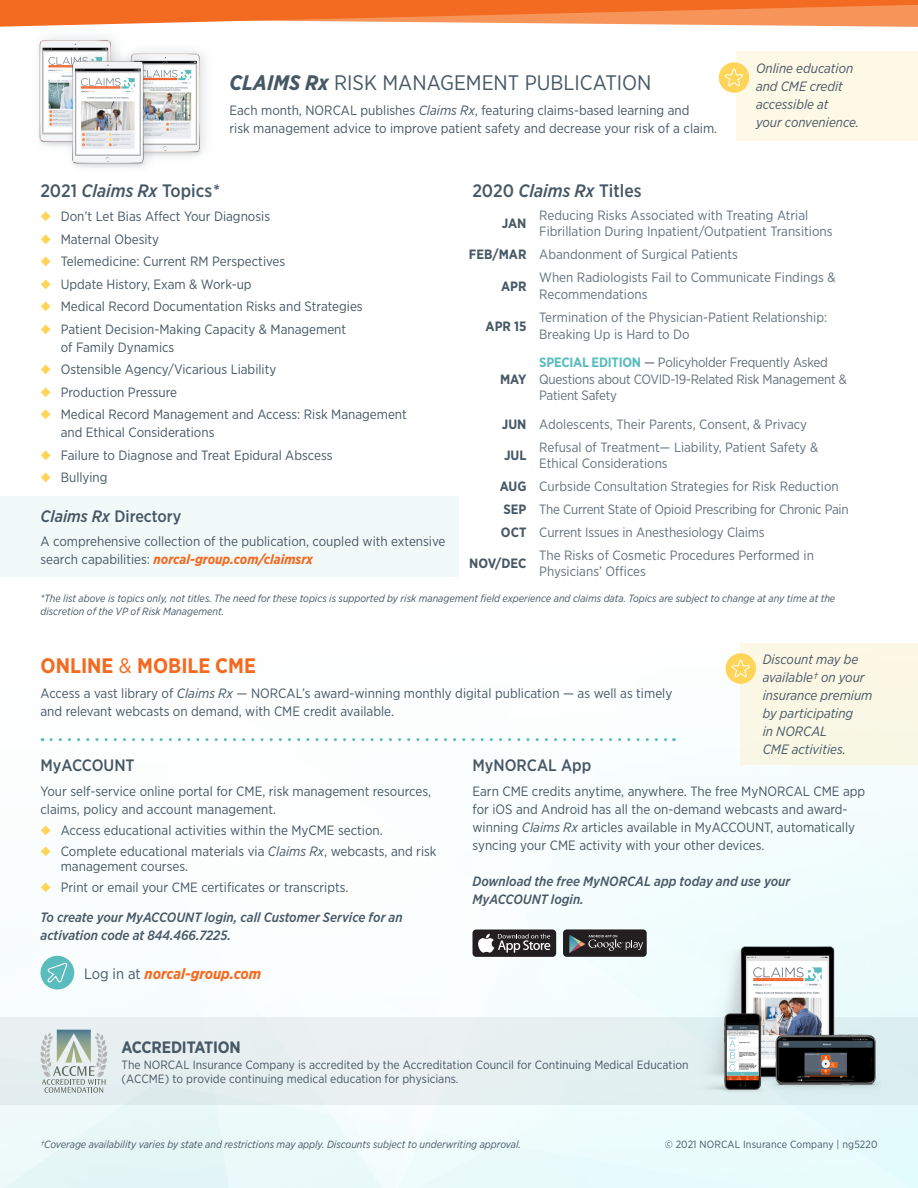
<style>
.page{position:relative;width:918px;height:1188px;background:#fff}
.page>*{position:absolute;margin:0;border:0;box-sizing:border-box;transform-origin:0 0}
.t1{font:21px "Gotham Narrow";color:#475865}
.t2{font:700 21px "Gotham Narrow";color:#f36a21}
.t3{font:500 18px "Gotham Narrow";color:#475865}
.t4{font:500 16.5px "Gotham Narrow";color:#475865}
.t5{font:700 16.5px "Gotham Narrow";letter-spacing:-.01em;color:#475865}
.t6{font:italic 700 15px "Gotham Narrow";color:#f36a21}
.t7{font:13.5px/18px "Gotham Narrow";color:#475865}
.t8{font:13.5px/16.5px "Gotham Narrow";color:#63717d}
.t9{font:13.5px/16.5px "Gotham Narrow";letter-spacing:-.02em;color:#63717d}
.t10{font:italic 13.5px/18px "Gotham Narrow";color:#475865}
.t11{font:italic 500 13.5px/18px "Gotham Narrow";color:#475865}
.t12{font:700 13.5px "Gotham Narrow";color:#475865}
.t13{font:12px/13.5px "Gotham Narrow";color:#475865}
.t14{font:italic 10.5px/12.6px "Gotham Narrow";color:#475865}
.t15{font:10.5px "Gotham Narrow";letter-spacing:.01em;color:#475865}
.s1{font-weight:700;font-style:italic}
.s2{font-style:italic}
.s3{color:#fed559}
.s4{font-weight:700;color:#5bbcbe}
.s5{color:#475865}
.s6{font-weight:700;font-style:italic;color:#f36a21}
.s7{font-weight:400}
.s8{font-weight:400;font-style:normal;color:#475865}
</style>
<div class="page">
<svg style="left:0;top:653px;width:918px;height:535px"></svg>
<div style="left:0;top:496px;width:459px;height:81px;background:#f2f9f9"></div>
<div style="left:736px;top:51px;width:182px;height:90px;background:#fef8e6"></div>
<div style="left:0;top:1017px;width:918px;height:88px;background:#e6f0f1"></div>
<svg style="left:0;top:0;width:918px;height:27px;background:#f5884c"></svg>
<svg style="left:51px;top:738px;width:624px;height:3px"></svg>
<div style="left:719px;top:62px;width:30px;height:31px;background:#fed559;border-radius:50%"></div>
<svg style="left:725px;top:68px;width:18px;height:19px"></svg>
<div style="left:40px;top:956px;width:34px;height:34px;background:#5bbcbe;border-radius:50%"></div>
<svg style="left:47px;top:962px;width:21px;height:21px"></svg>
<div style="left:740px;top:643px;width:178px;height:121px;background:#faf7e5"></div>
<div style="left:725px;top:653px;width:31px;height:31px;background:#fed559;border-radius:50%"></div>
<svg style="left:732px;top:659px;width:18px;height:19px"></svg>
<img style="left:675px;top:941px;width:207px;height:153px">
<div style="left:473px;top:930px;width:83px;height:27px;background:#231f20;border-radius:4px"></div>
<svg style="left:478px;top:934px;width:72px;height:19px"></svg>
<div style="left:563px;top:929px;width:84px;height:28px;background:#231f20;border-radius:4px"></div>
<svg style="left:569px;top:935px;width:74px;height:18px"></svg>
<img style="left:159px;top:51px;width:45px;height:105px">
<img style="left:39px;top:38px;width:77px;height:108px">
<div style="left:64px;top:49px;width:95px;height:127px;background:#475865;opacity:.2"></div>
<img style="left:67px;top:58px;width:81px;height:109px">
<svg style="left:40px;top:1030px;width:67px;height:63px"></svg>
<p class="t1" style="left:230px;top:70px;width:423px"><span class="s1">CLAIMS Rx</span> RISK MANAGEMENT PUBLICATION</p>
<p class="t7" style="left:230px;top:101px;width:489px">Each month, NORCAL publishes <span class="s2">Claims Rx</span>, featuring claims-based learning and<br>risk management advice to improve patient safety and decrease your risk of a claim.</p>
<p class="t10" style="left:756px;top:59px;width:105px">Online education and CME credit accessible at<br>your convenience.</p>
<p class="t3" style="left:40px;top:179px;width:180px">2021 <span class="s2">Claims Rx</span> Topics<span class="s2">*</span></p>
<p class="t3" style="left:472px;top:179px;width:171px">2020 <span class="s2">Claims Rx</span> Titles</p>
<p class="t7" style="left:40px;top:207px;width:231px"><span class="s3">◆</span> Don’t Let Bias Affect Your Diagnosis</p>
<p class="t7" style="left:40px;top:230px;width:120px"><span class="s3">◆</span> Maternal Obesity</p>
<p class="t7" style="left:40px;top:252px;width:246px"><span class="s3">◆</span> Telemedicine: Current RM Perspectives</p>
<p class="t7" style="left:40px;top:275px;width:213px"><span class="s3">◆</span> Update History, Exam &amp; Work-up</p>
<p class="t7" style="left:40px;top:297px;width:324px"><span class="s3">◆</span> Medical Record Documentation Risks and Strategies</p>
<p class="t7" style="left:61px;top:320px;width:287px;text-indent:-20px"><span class="s3">◆</span> Patient Decision-Making Capacity &amp; Management of Family Dynamics</p>
<p class="t7" style="left:40px;top:360px;width:237px"><span class="s3">◆</span> Ostensible Agency/Vicarious Liability</p>
<p class="t7" style="left:40px;top:383px;width:138px"><span class="s3">◆</span> Production Pressure</p>
<p class="t7" style="left:61px;top:405px;width:348px;text-indent:-20px"><span class="s3">◆</span> Medical Record Management and Access: Risk Management and Ethical Considerations</p>
<p class="t7" style="left:40px;top:446px;width:294px"><span class="s3">◆</span> Failure to Diagnose and Treat Epidural Abscess</p>
<p class="t7" style="left:40px;top:468px;width:69px"><span class="s3">◆</span> Bullying</p>
<p class="t12" style="left:502px;top:214px;width:26px">JAN</p>
<p class="t8" style="left:539px;top:206px;width:295px">Reducing Risks Associated with Treating Atrial<br>Fibrillation During Inpatient/Outpatient Transitions</p>
<p class="t12" style="left:469px;top:246px;width:59px">FEB/MAR</p>
<p class="t8" style="left:539px;top:246px;width:200px">Abandonment of Surgical Patients</p>
<p class="t12" style="left:501px;top:277px;width:27px">APR</p>
<p class="t8" style="left:539px;top:269px;width:298px">When Radiologists Fail to Communicate Findings &amp;<br>Recommendations</p>
<p class="t12" style="left:486px;top:317px;width:42px">APR 15</p>
<p class="t8" style="left:539px;top:309px;width:289px">Termination of the Physician-Patient Relationship:<br>Breaking Up is Hard to Do</p>
<p class="t12" style="left:500px;top:371px;width:28px">MAY</p>
<p class="t9" style="left:539px;top:354px;width:309px"><span class="s4">SPECIAL EDITION</span> <span class="s5">—</span> Policyholder Frequently Asked<br>Questions about COVID-19-Related Risk Management &amp;<br>Patient Safety</p>
<p class="t12" style="left:502px;top:416px;width:26px">JUN</p>
<p class="t8" style="left:539px;top:416px;width:269px">Adolescents, Their Parents, Consent, &amp; Privacy</p>
<p class="t12" style="left:504px;top:447px;width:24px">JUL</p>
<p class="t8" style="left:539px;top:439px;width:281px">Refusal of Treatment— Liability, Patient Safety &amp;<br>Ethical Considerations</p>
<p class="t12" style="left:500px;top:478px;width:28px">AUG</p>
<p class="t8" style="left:539px;top:478px;width:301px">Curbside Consultation Strategies for Risk Reduction</p>
<p class="t12" style="left:504px;top:501px;width:24px">SEP</p>
<p class="t9" style="left:539px;top:501px;width:311px">The Current State of Opioid Prescribing for Chronic Pain</p>
<p class="t12" style="left:501px;top:523px;width:27px">OCT</p>
<p class="t8" style="left:539px;top:524px;width:227px">Current Issues in Anesthesiology Claims</p>
<p class="t12" style="left:469px;top:554px;width:59px">NOV/DEC</p>
<p class="t8" style="left:539px;top:546px;width:276px">The Risks of Cosmetic Procedures Performed in<br>Physicians’ Offices</p>
<p class="t14" style="left:40px;top:592px;width:796px">*The list above is topics only, not titles. The need for these topics is supported by risk management field experience and claims data. Topics are subject to change at any time at the discretion of the VP of Risk Management.</p>
<p class="t4" style="left:40px;top:505px;width:142px"><span class="s2">Claims Rx</span> Directory</p>
<p class="t7" style="left:40px;top:532px;width:407px">A comprehensive collection of the publication, coupled with extensive search capabilities: <span class="s6">norcal-group.com/claimsrx</span></p>
<p class="t2" style="left:40px;top:652px;width:217px">ONLINE <span class="s7">&amp;</span> MOBILE CME</p>
<p class="t7" style="left:40px;top:684px;width:633px">Access a vast library of <span class="s2">Claims Rx</span> — NORCAL’s award-winning monthly digital publication — as well as timely and relevant webcasts on demand, with CME credit available.</p>
<p class="t10" style="left:763px;top:650px;width:111px">Discount may be available† on your insurance premium by participating<br>in NORCAL<br>CME activities.</p>
<p class="t4" style="left:40px;top:755px;width:96px">MyACCOUNT</p>
<p class="t7" style="left:40px;top:782px;width:392px">Your self-service online portal for CME, risk management resources, claims, policy and account management.</p>
<p class="t7" style="left:40px;top:821px;width:344px"><span class="s3">◆</span> Access educational activities within the MyCME section.</p>
<p class="t7" style="left:61px;top:844px;width:377px;line-height:15px;text-indent:-20px"><span class="s3">◆</span> Complete educational materials via <span class="s2">Claims Rx</span>, webcasts, and risk management courses.</p>
<p class="t7" style="left:40px;top:878px;width:310px"><span class="s3">◆</span> Print or email your CME certificates or transcripts.</p>
<p class="t11" style="left:40px;top:908px;width:364px">To create your MyACCOUNT login, call Customer Service for an activation code at 844.466.7225.</p>
<p class="t6" style="left:84px;top:964px;width:179px"><span class="s8">Log in at</span> norcal-group.com</p>
<p class="t4" style="left:472px;top:755px;width:120px">MyNORCAL App</p>
<p class="t7" style="left:472px;top:782px;width:394px">Earn CME credits anytime, anywhere. The free MyNORCAL CME app for iOS and Android has all the on-demand webcasts and award&shy;winning <span class="s2">Claims Rx</span> articles available in MyACCOUNT, automatically syncing your CME activity with your other devices.</p>
<p class="t11" style="left:472px;top:872px;width:319px">Download the free MyNORCAL app today and use your<br>MyACCOUNT login.</p>
<p class="t5" style="left:122px;top:1037px;width:121px">ACCREDITATION</p>
<p class="t13" style="left:122px;top:1058px;width:569px">The NORCAL Insurance Company is accredited by the Accreditation Council for Continuing Medical Education (ACCME) to provide continuing medical education for physicians.</p>
<p class="t14" style="left:40px;top:1137px;width:482px">†Coverage availability varies by state and restrictions may apply. Discounts subject to underwriting approval.</p>
<p class="t15" style="left:665px;top:1137px;width:214px">© 2021 NORCAL Insurance Company | ng5220</p>
</div>
